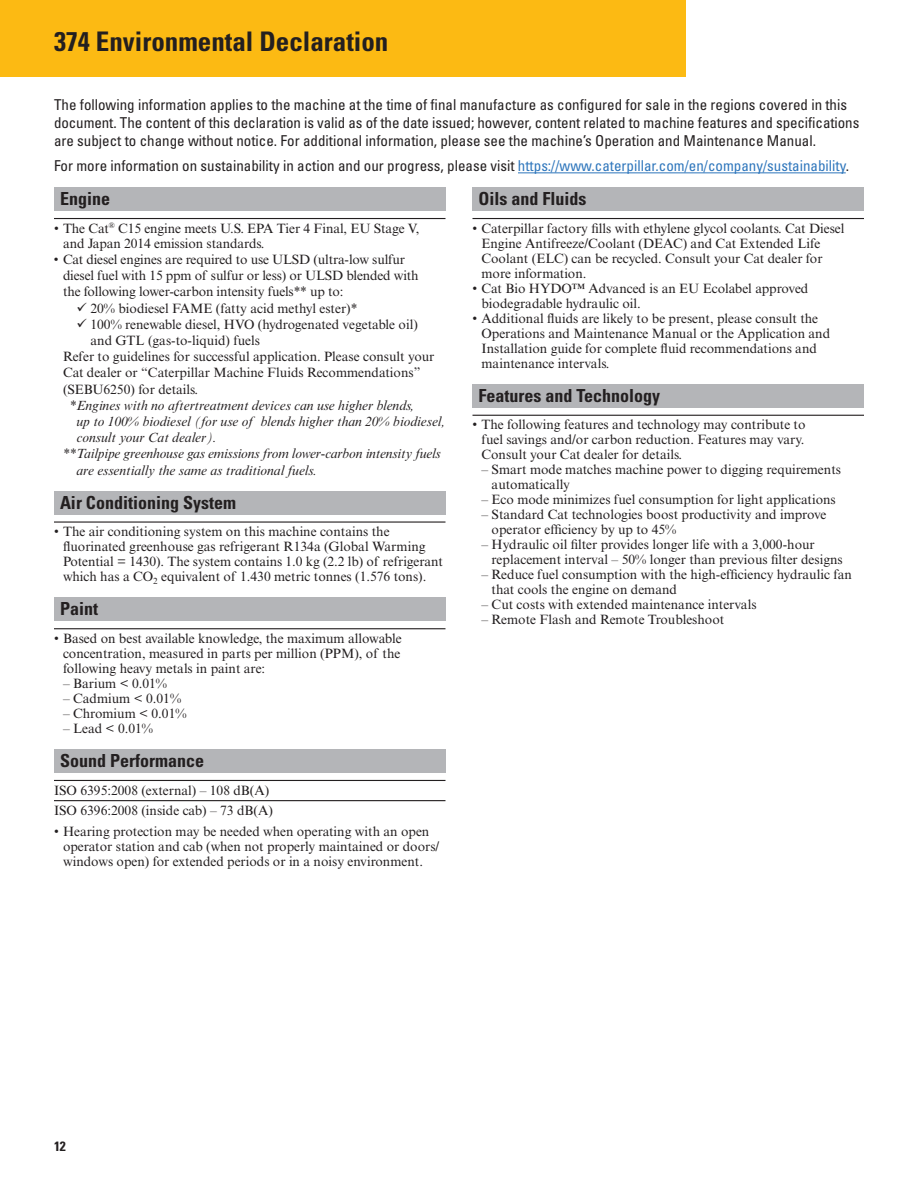
<style>
.page{position:relative;width:918px;height:1188px;background:#fff}
.page>*{position:absolute;margin:0;border:0;box-sizing:border-box;transform-origin:0 0}
.t1{font:700 condensed 27px "Univers LT Std";color:#231f20}
.t2{font:700 condensed 18px "Univers LT Std";color:#231f20}
.t3{font:condensed 15px/18px "Univers LT Std";color:#231f20}
.t4{font:13.5px/15px "Times New Roman MT Std";color:#231f20}
.t5{font:italic 13.5px "Times New Roman MT Std";color:#231f20}
.t6{font:700 condensed 13.5px "Univers LT Std";color:#231f20}
.s1{color:#2e76bc}
</style>
<div class="page">
<div style="left:0;top:0;width:686px;height:76px;background:#fcba13"></div>
<div style="left:54px;top:188px;width:392px;height:23px;background:#b4b5b8"></div>
<hr style="left:54px;top:218px;width:392px;height:1px;background:#231f20">
<div style="left:54px;top:491px;width:392px;height:24px;background:#b4b5b8"></div>
<hr style="left:54px;top:521px;width:392px;height:2px;background:#231f20">
<div style="left:54px;top:598px;width:392px;height:23px;background:#b4b5b8"></div>
<hr style="left:54px;top:628px;width:392px;height:1px;background:#231f20">
<div style="left:54px;top:749px;width:392px;height:24px;background:#b4b5b8"></div>
<hr style="left:54px;top:780px;width:392px;height:1px;background:#231f20">
<hr style="left:54px;top:800px;width:392px;height:1px;background:#231f20">
<div style="left:472px;top:188px;width:392px;height:23px;background:#b4b5b8"></div>
<hr style="left:472px;top:218px;width:392px;height:1px;background:#231f20">
<div style="left:472px;top:384px;width:392px;height:24px;background:#b4b5b8"></div>
<hr style="left:472px;top:415px;width:392px;height:1px;background:#231f20">
<hr style="left:518px;top:172px;width:328px;height:1px;background:#2e76bc">
<h1 class="t1" style="left:54px;top:25px;width:336px">374 Environmental Declaration</h1>
<p class="t3" style="left:54px;top:95px;width:807px">The following information applies to the machine at the time of final manufacture as configured for sale in the regions covered in this document. The content of this declaration is valid as of the date issued; however, content related to machine features and specifications are subject to change without notice. For additional information, please see the machine’s Operation and Maintenance Manual.</p>
<p class="t3" style="left:54px;top:157px;width:795px">For more information on sustainability in action and our progress, please visit <span class="s1">https://www.caterpillar.com/en/company/sustainability</span>.</p>
<h2 class="t2" style="left:60px;top:188px;width:52px">Engine</h2>
<p class="t4" style="left:63px;top:221px;width:358px;text-indent:-9px">• The Cat<sup>®</sup> C15 engine meets U.S. EPA Tier 4 Final, EU Stage V, and Japan 2014 emission standards.</p>
<p class="t4" style="left:63px;top:251px;width:357px;line-height:16.2px;text-indent:-9px">• Cat diesel engines are required to use ULSD (ultra-low sulfur diesel fuel with 15 ppm of sulfur or less) or ULSD blended with the following lower-carbon intensity fuels** up to:</p>
<p class="t4" style="left:77px;top:300px;width:282px">✓ 20% biodiesel FAME (fatty acid methyl ester)*</p>
<p class="t4" style="left:77px;top:317px;width:343px">✓ 100% renewable diesel, HVO (hydrogenated vegetable oil)</p>
<p class="t4" style="left:90px;top:333px;width:171px">and GTL (gas-to-liquid) fuels</p>
<p class="t4" style="left:63px;top:349px;width:373px">Refer to guidelines for successful application. Please consult your</p>
<p class="t4" style="left:63px;top:365px;width:359px">Cat dealer or “Caterpillar Machine Fluids Recommendations”</p>
<p class="t4" style="left:63px;top:381px;width:137px">(SEBU6250) for details.</p>
<p class="t5" style="left:70px;top:398px;width:346px">*Engines with no aftertreatment devices can use higher blends,</p>
<p class="t5" style="left:77px;top:414px;width:370px">up to 100% biodiesel (for use of blends higher than 20% biodiesel,</p>
<p class="t5" style="left:77px;top:430px;width:142px">consult your Cat dealer).</p>
<p class="t5" style="left:63px;top:446px;width:379px">**Tailpipe greenhouse gas emissions from lower-carbon intensity fuels</p>
<p class="t5" style="left:77px;top:462px;width:242px">are essentially the same as traditional fuels.</p>
<h2 class="t2" style="left:60px;top:491px;width:178px">Air Conditioning System</h2>
<p class="t4" style="left:63px;top:524px;width:382px;text-indent:-9px">• The air conditioning system on this machine contains the fluorinated greenhouse gas refrigerant R134a (Global Warming Potential = 1430). The system contains 1.0 kg (2.2 lb) of refrigerant which has a CO<sub>2</sub> equivalent of 1.430 metric tonnes (1.576 tons).</p>
<h2 class="t2" style="left:60px;top:598px;width:40px">Paint</h2>
<p class="t4" style="left:63px;top:631px;width:340px;text-align:justify;text-indent:-9px">• Based on best available knowledge, the maximum allowable concentration, measured in parts per million (PPM), of the following heavy metals in paint are:</p>
<p class="t4" style="left:63px;top:676px;width:106px">– Barium &lt; 0.01%</p>
<p class="t4" style="left:63px;top:691px;width:120px">– Cadmium &lt; 0.01%</p>
<p class="t4" style="left:63px;top:706px;width:125px">– Chromium &lt; 0.01%</p>
<p class="t4" style="left:63px;top:721px;width:92px">– Lead &lt; 0.01%</p>
<h2 class="t2" style="left:60px;top:750px;width:145px">Sound Performance</h2>
<p class="t4" style="left:54px;top:780px;width:220px;line-height:20.2px">ISO 6395:2008 (external) – 108 dB(A)<br>ISO 6396:2008 (inside cab) – 73 dB(A)</p>
<p class="t4" style="left:63px;top:824px;width:378px;text-indent:-9px">• Hearing protection may be needed when operating with an open operator station and cab (when not properly maintained or doors/ windows open) for extended periods or in a noisy environment.</p>
<h2 class="t2" style="left:478px;top:188px;width:109px">Oils and Fluids</h2>
<p class="t4" style="left:482px;top:221px;width:365px;text-indent:-9px">• Caterpillar factory fills with ethylene glycol coolants. Cat Diesel Engine Antifreeze/Coolant (DEAC) and Cat Extended Life Coolant (ELC) can be recycled. Consult your Cat dealer for more information.</p>
<p class="t4" style="left:482px;top:281px;width:328px;text-indent:-9px">• Cat Bio HYDO™ Advanced is an EU Ecolabel approved biodegradable hydraulic oil.</p>
<p class="t4" style="left:482px;top:311px;width:350px;text-indent:-9px">• Additional fluids are likely to be present, please consult the Operations and Maintenance Manual or the Application and Installation guide for complete fluid recommendations and maintenance intervals.</p>
<h2 class="t2" style="left:478px;top:384px;width:183px">Features and Technology</h2>
<p class="t4" style="left:482px;top:417px;width:326px;text-align:justify;text-indent:-9px">• The following features and technology may contribute to fuel savings and/or carbon reduction. Features may vary.<br>Consult your Cat dealer for details.</p>
<p class="t4" style="left:492px;top:462px;width:351px;text-indent:-10px">– Smart mode matches machine power to digging requirements automatically</p>
<p class="t4" style="left:482px;top:492px;width:356px">– Eco mode minimizes fuel consumption for light applications</p>
<p class="t4" style="left:492px;top:507px;width:336px;text-indent:-10px">– Standard Cat technologies boost productivity and improve operator efficiency by up to 45%</p>
<p class="t4" style="left:492px;top:537px;width:353px;text-indent:-10px">– Hydraulic oil filter provides longer life with a 3,000-hour replacement interval – 50% longer than previous filter designs</p>
<p class="t4" style="left:492px;top:567px;width:362px;text-indent:-10px">– Reduce fuel consumption with the high-efficiency hydraulic fan that cools the engine on demand</p>
<p class="t4" style="left:482px;top:597px;width:277px">– Cut costs with extended maintenance intervals</p>
<p class="t4" style="left:482px;top:612px;width:244px">– Remote Flash and Remote Troubleshoot</p>
<p class="t6" style="left:54px;top:1138px;width:13px">12</p>
</div>
